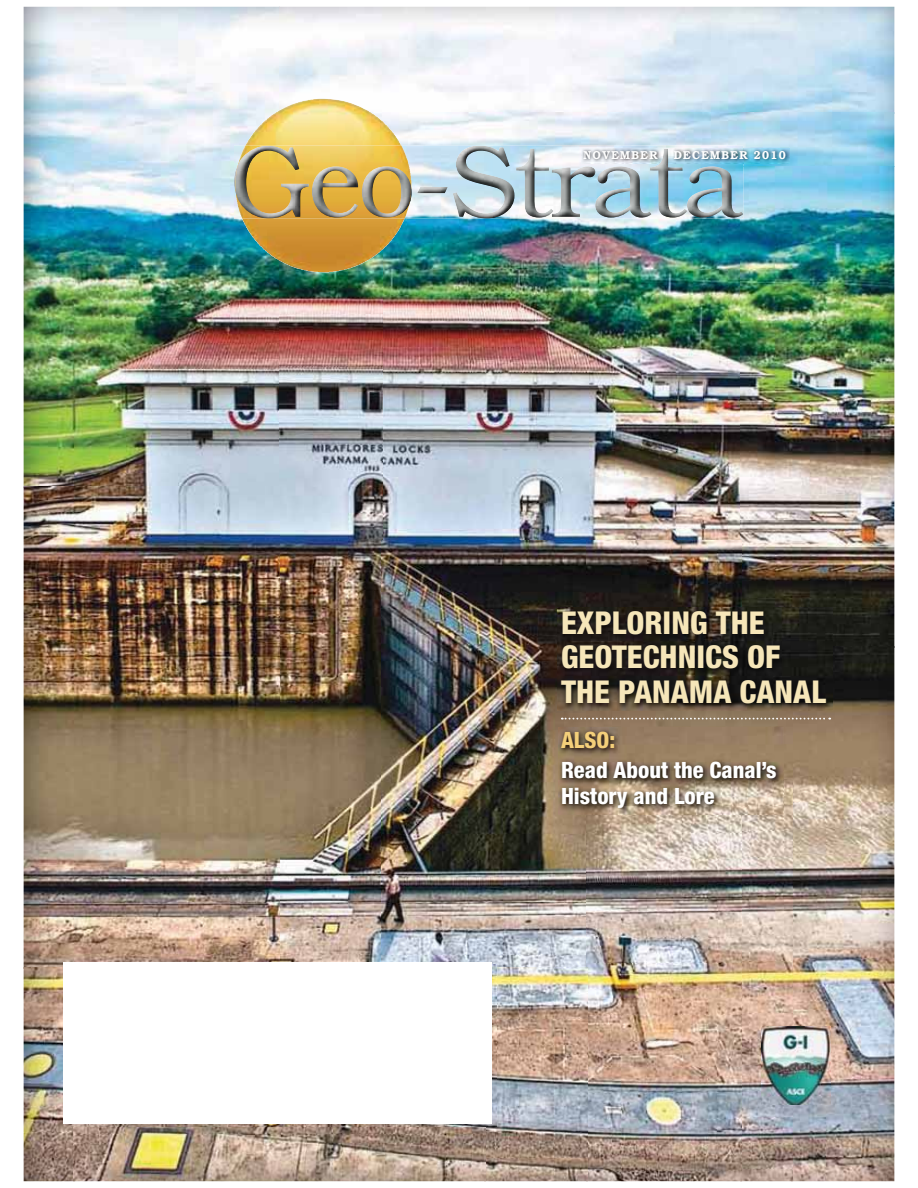
<style>
.page{position:relative;width:918px;height:1188px;background:#fff}
.page>*{position:absolute;margin:0;border:0;box-sizing:border-box;transform-origin:0 0}
.t1{font:800 condensed 31.5px/34.5px "Helvetica Neue";color:#f6e6b9}
.t2{font:800 condensed 22.5px/25.5px "Helvetica Neue";color:#fff}
.t3{font:800 condensed 22.5px "Helvetica Neue";color:#f4cf7a}
.t4{font:600 11.55px "Bookman";letter-spacing:.13em;color:#fff;scale:.91 1}
</style>
<div class="page">
<img style="left:24px;top:7px;width:256px;height:961px">
<img style="left:279px;top:7px;width:615px;height:107px">
<img style="left:330px;top:113px;width:564px;height:53px">
<img style="left:382px;top:218px;width:359px;height:322px">
<img style="left:741px;top:166px;width:153px;height:481px">
<img style="left:279px;top:220px;width:103px;height:742px">
<img style="left:382px;top:540px;width:205px;height:428px">
<img style="left:587px;top:540px;width:154px;height:67px">
<img style="left:793px;top:647px;width:101px;height:534px">
<img style="left:587px;top:711px;width:206px;height:43px">
<img style="left:741px;top:754px;width:52px;height:427px">
<img style="left:587px;top:815px;width:154px;height:366px">
<img style="left:24px;top:968px;width:50px;height:213px">
<img style="left:485px;top:968px;width:103px;height:213px">
<img style="left:74px;top:1127px;width:411px;height:54px">
<img style="left:64px;top:965px;width:432px;height:162px">
<img style="left:558px;top:607px;width:275px;height:104px">
<img style="left:558px;top:728px;width:225px;height:87px">
<img style="left:762px;top:1027px;width:68px;height:78px">
<div style="left:63px;top:962px;width:428px;height:162px;background:#fff"></div>
<img style="left:242px;top:117px;width:77px;height:148px">
<img style="left:234px;top:146px;width:509px;height:72px">
<img style="left:235px;top:146px;width:176px;height:72px">
<img style="left:581px;top:148px;width:209px;height:15px">
<img style="left:659px;top:148px;width:11px;height:15px">
<svg style="left:562px;top:718px;width:268px;height:2px"></svg>
<p class="t4" style="left:584px;top:150px;width:83px">NOVEMBER</p>
<p class="t4" style="left:674px;top:150px;width:124px">DECEMBER 2010</p>
<p class="t1" style="left:561px;top:608px;width:266px">EXPLORING THE<br>GEOTECHNICS OF<br>THE PANAMA CANAL</p>
<p class="t3" style="left:561px;top:732px;width:56px">ALSO:</p>
<p class="t2" style="left:561px;top:759px;width:217px">Read About the Canal’s<br>History and Lore</p>
</div>
